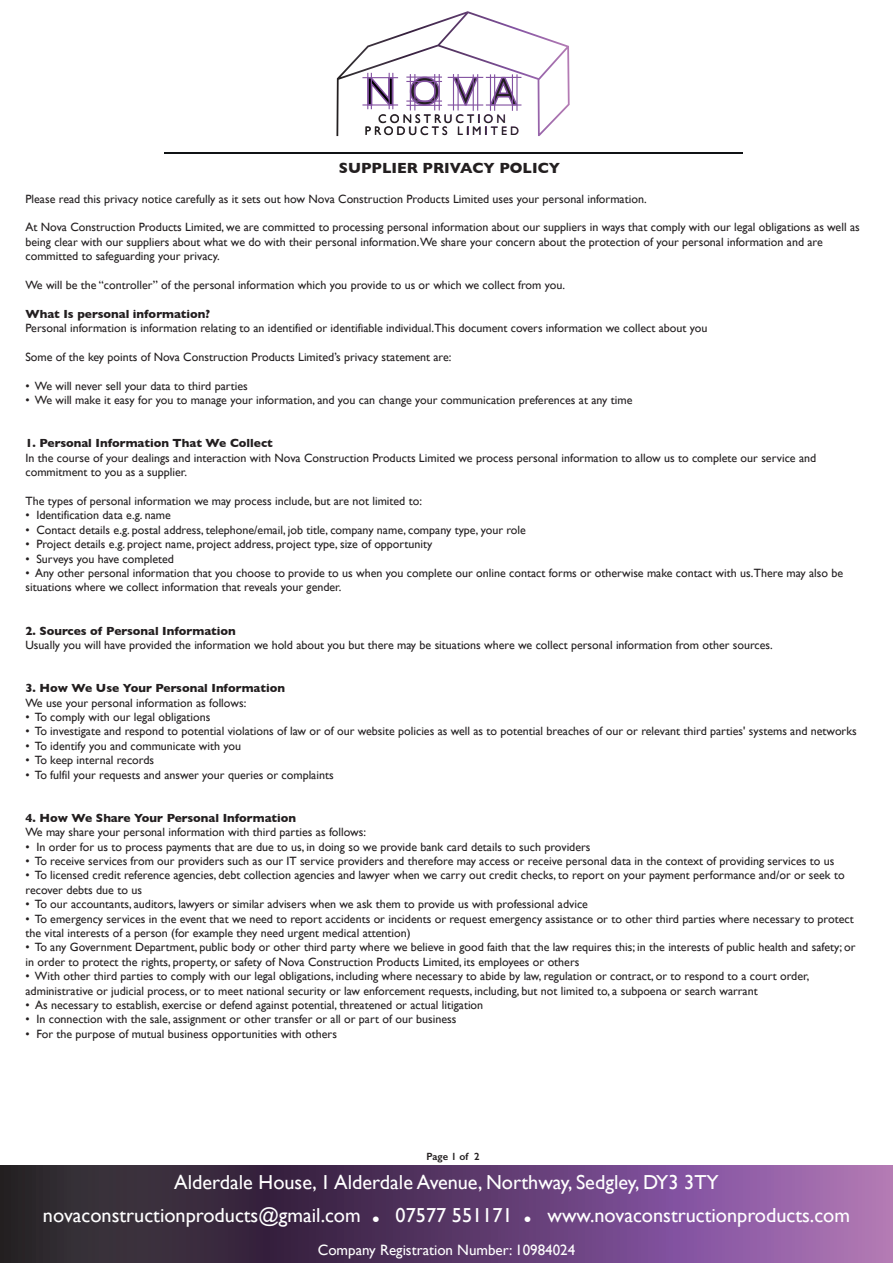
<style>
.page{position:relative;width:893px;height:1263px;background:#fff}
.page>*{position:absolute;margin:0;border:0;box-sizing:border-box;transform-origin:0 0}
.t1{font:20.25px/33px "Gill Sans";color:#fff;text-align:center}
.t2{font:15px "Gill Sans";color:#fff}
.t3{font:700 15px "Gill Sans";color:#231f20}
.t4{font:12.15px/12.1px "Gill Sans";letter-spacing:.265em;color:#231f20;text-align:center}
.t5{font:12px/14.4px "Gill Sans";color:#231f20}
.t6{font:700 12px "Gill Sans";color:#231f20}
.t7{font:600 10.5px "Gill Sans";color:#231f20}
.s1{font-weight:700;font-size:27px}
</style>
<div class="page">
<hr style="left:164px;top:153px;width:578px;height:1px;background:#101315">
<svg style="left:0;top:1165px;width:893px;height:98px;background:#5f3f6b"></svg>
<svg style="left:336px;top:11px;width:234px;height:125px"></svg>
<hr style="left:367px;top:73px;width:1px;height:36px;background:#8352a1">
<hr style="left:392px;top:73px;width:1px;height:36px;background:#8352a1">
<hr style="left:362px;top:104px;width:36px;height:2px;background:#8352a1">
<hr style="left:362px;top:77px;width:36px;height:1px;background:#8352a1">
<hr style="left:371px;top:73px;width:1px;height:36px;background:#8352a1">
<hr style="left:389px;top:73px;width:1px;height:36px;background:#8352a1">
<hr style="left:406px;top:77px;width:36px;height:1px;background:#8352a1">
<hr style="left:406px;top:105px;width:36px;height:1px;background:#8352a1">
<hr style="left:410px;top:74px;width:1px;height:36px;background:#8352a1">
<hr style="left:439px;top:74px;width:1px;height:36px;background:#8352a1">
<hr style="left:406px;top:100px;width:36px;height:2px;background:#8352a1">
<hr style="left:406px;top:81px;width:36px;height:1px;background:#8352a1">
<hr style="left:414px;top:74px;width:1px;height:36px;background:#8352a1">
<hr style="left:434px;top:74px;width:1px;height:36px;background:#8352a1">
<hr style="left:453px;top:74px;width:1px;height:36px;background:#8352a1">
<hr style="left:457px;top:74px;width:2px;height:36px;background:#8352a1">
<hr style="left:473px;top:74px;width:1px;height:37px;background:#8352a1">
<hr style="left:477px;top:74px;width:1px;height:37px;background:#8352a1">
<hr style="left:490px;top:74px;width:1px;height:37px;background:#8352a1">
<hr style="left:494px;top:74px;width:1px;height:37px;background:#8352a1">
<hr style="left:512px;top:74px;width:1px;height:37px;background:#8352a1">
<hr style="left:516px;top:74px;width:2px;height:37px;background:#8352a1">
<hr style="left:448px;top:77px;width:35px;height:1px;background:#8352a1">
<hr style="left:448px;top:104px;width:35px;height:2px;background:#8352a1">
<hr style="left:486px;top:77px;width:35px;height:1px;background:#8352a1">
<hr style="left:486px;top:104px;width:35px;height:2px;background:#8352a1">
<p class="t4" style="left:365px;top:112px;width:156px">CONSTRUCTION<br>PRODUCTS LIMITED</p>
<p class="t3" style="left:339px;top:156px;width:223px">SUPPLIER PRIVACY POLICY</p>
<p class="t5" style="left:26px;top:191px;width:623px">Please read this privacy notice carefully as it sets out how Nova Construction Products Limited uses your personal information.</p>
<p class="t5" style="left:26px;top:220px;width:836px">At Nova Construction Products Limited, we are committed to processing personal information about our suppliers in ways that comply with our legal obligations as well as being clear with our suppliers about what we do with their personal information.We share your concern about the protection of your personal information and are committed to safeguarding your privacy.</p>
<p class="t5" style="left:26px;top:278px;width:541px">We will be the “controller” of the personal information which you provide to us or which we collect from you.</p>
<p class="t6" style="left:26px;top:304px;width:186px">What Is personal information?</p>
<p class="t5" style="left:26px;top:321px;width:683px">Personal information is information relating to an identified or identifiable individual.This document covers information we collect about you</p>
<p class="t5" style="left:26px;top:350px;width:427px">Some of the key points of Nova Construction Products Limited’s privacy statement are:</p>
<p class="t5" style="left:26px;top:378px;width:224px">• We will never sell your data to third parties</p>
<p class="t5" style="left:26px;top:393px;width:608px">• We will make it easy for you to manage your information, and you can change your communication preferences at any time</p>
<p class="t6" style="left:26px;top:434px;width:249px">1. Personal Information That We Collect</p>
<p class="t5" style="left:26px;top:450px;width:792px">In the course of your dealings and interaction with Nova Construction Products Limited we process personal information to allow us to complete our service and commitment to you as a supplier.</p>
<p class="t5" style="left:26px;top:494px;width:398px">The types of personal information we may process include, but are not limited to:</p>
<p class="t5" style="left:26px;top:508px;width:147px">• Identification data e.g. name</p>
<p class="t5" style="left:26px;top:522px;width:502px">• Contact details e.g. postal address, telephone/email, job title, company name, company type, your role</p>
<p class="t5" style="left:26px;top:537px;width:408px">• Project details e.g. project name, project address, project type, size of opportunity</p>
<p class="t5" style="left:26px;top:551px;width:150px">• Surveys you have completed</p>
<p class="t5" style="left:26px;top:566px;width:819px">• Any other personal information that you choose to provide to us when you complete our online contact forms or otherwise make contact with us.There may also be situations where we collect information that reveals your gender.</p>
<p class="t6" style="left:26px;top:621px;width:212px">2. Sources of Personal Information</p>
<p class="t5" style="left:26px;top:638px;width:749px">Usually you will have provided the information we hold about you but there may be situations where we collect personal information from other sources.</p>
<p class="t6" style="left:26px;top:679px;width:261px">3. How We Use Your Personal Information</p>
<p class="t5" style="left:26px;top:695px;width:222px">We use your personal information as follows:</p>
<p class="t5" style="left:26px;top:710px;width:186px">• To comply with our legal obligations</p>
<p class="t5" style="left:26px;top:724px;width:833px">• To investigate and respond to potential violations of law or of our website policies as well as to potential breaches of our or relevant third parties' systems and networks</p>
<p class="t5" style="left:26px;top:738px;width:217px">• To identify you and communicate with you</p>
<p class="t5" style="left:26px;top:753px;width:130px">• To keep internal records</p>
<p class="t5" style="left:26px;top:767px;width:310px">• To fulfil your requests and answer your queries or complaints</p>
<p class="t6" style="left:26px;top:808px;width:272px">4. How We Share Your Personal Information</p>
<p class="t5" style="left:26px;top:825px;width:342px">We may share your personal information with third parties as follows:</p>
<p class="t5" style="left:26px;top:839px;width:566px">• In order for us to process payments that are due to us, in doing so we provide bank card details to such providers</p>
<p class="t5" style="left:26px;top:854px;width:810px">• To receive services from our providers such as our IT service providers and therefore may access or receive personal data in the context of providing services to us</p>
<p class="t5" style="left:26px;top:868px;width:821px">• To licensed credit reference agencies, debt collection agencies and lawyer when we carry out credit checks, to report on your payment performance and/or or seek to recover debts due to us</p>
<p class="t5" style="left:26px;top:897px;width:564px">• To our accountants, auditors, lawyers or similar advisers when we ask them to provide us with professional advice</p>
<p class="t5" style="left:26px;top:911px;width:830px">• To emergency services in the event that we need to report accidents or incidents or request emergency assistance or to other third parties where necessary to protect the vital interests of a person (for example they need urgent medical attention)</p>
<p class="t5" style="left:26px;top:940px;width:832px">• To any Government Department, public body or other third party where we believe in good faith that the law requires this; in the interests of public health and safety; or in order to protect the rights, property, or safety of Nova Construction Products Limited, its employees or others</p>
<p class="t5" style="left:26px;top:969px;width:785px">• With other third parties to comply with our legal obligations, including where necessary to abide by law, regulation or contract, or to respond to a court order, administrative or judicial process, or to meet national security or law enforcement requests, including, but not limited to, a subpoena or search warrant</p>
<p class="t5" style="left:26px;top:998px;width:459px">• As necessary to establish, exercise or defend against potential, threatened or actual litigation</p>
<p class="t5" style="left:26px;top:1012px;width:432px">• In connection with the sale, assignment or other transfer or all or part of our business</p>
<p class="t5" style="left:26px;top:1026px;width:313px">• For the purpose of mutual business opportunities with others</p>
<p class="t7" style="left:426px;top:1150px;width:55px">Page 1 of 2</p>
<h1 class="t1" style="left:43px;top:1165px;width:809px">Alderdale House, 1 Alderdale Avenue, Northway, Sedgley, DY3 3TY novaconstructionproducts@gmail.com <span class="s1">.</span> 07577 551171 <span class="s1">.</span> www.novaconstructionproducts.com</h1>
<p class="t2" style="left:318px;top:1241px;width:259px">Company Registration Number: 10984024</p>
</div>
